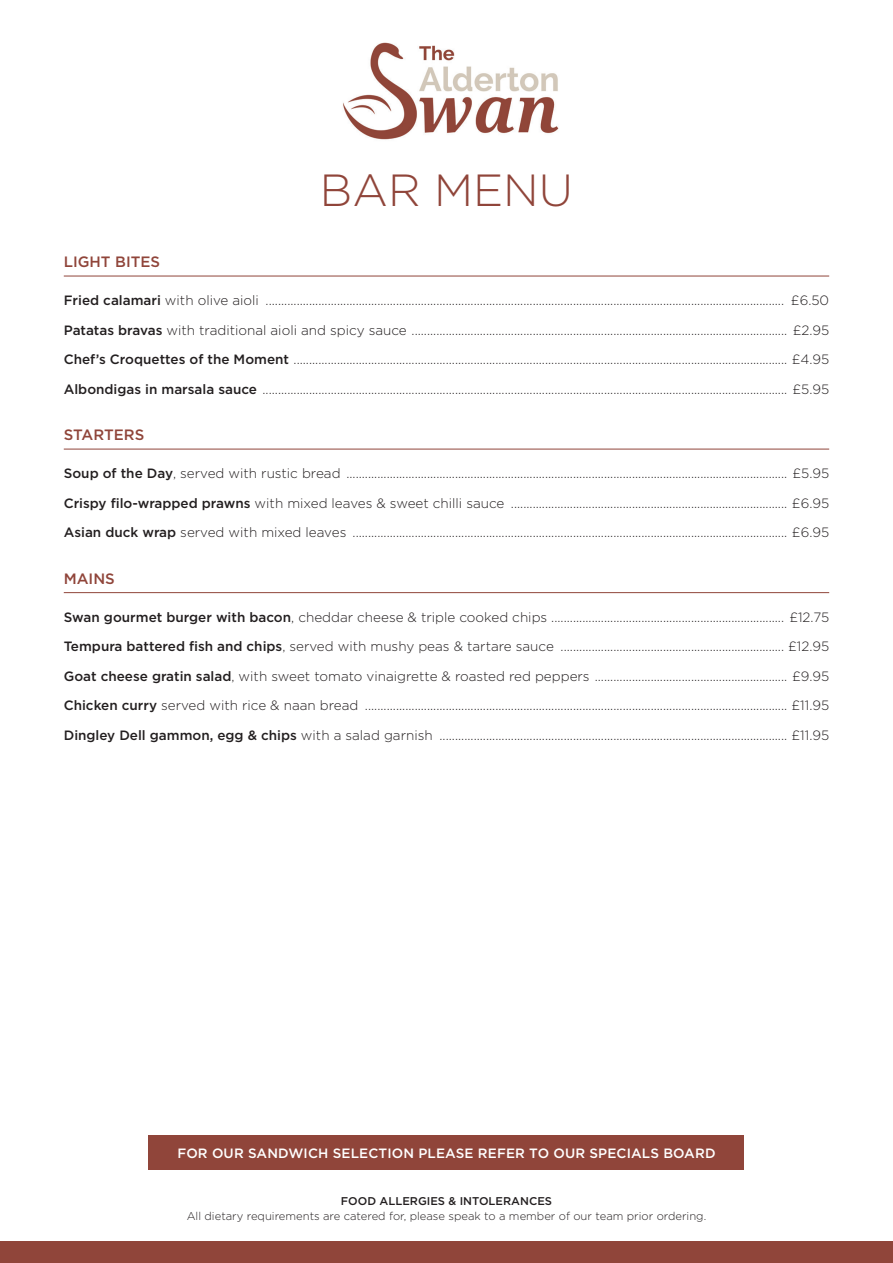
<style>
.page{position:relative;width:893px;height:1263px;background:#fff}
.page>*{position:absolute;margin:0;border:0;box-sizing:border-box;transform-origin:0 0}
.t1{font:300 45px "Gotham";color:#90453a}
.t2{font:500 15px "Gotham";color:#90453a}
.t3{font:300 13.5px "Gotham";color:#231f20}
.t4{font:500 13.5px "Gotham";letter-spacing:.01em;color:#fff}
.t5{font:300 11.25px "Gotham";color:#231f20}
.t6{font:500 11.25px "Gotham";color:#231f20}
.s1{font-weight:500}
</style>
<div class="page">
<hr style="left:64px;top:276px;width:765px;height:1px;background:#90453a">
<hr style="left:64px;top:449px;width:765px;height:1px;background:#90453a">
<hr style="left:64px;top:592px;width:765px;height:1px;background:#90453a">
<img style="left:343px;top:42px;width:216px;height:98px">
<div style="left:0;top:1242px;width:893px;height:21px;background:#90453a"></div>
<div style="left:149px;top:1135px;width:595px;height:34px;background:#90453a"></div>
<p class="t1" style="left:320px;top:162px;width:255px">BAR MENU</p>
<p class="t2" style="left:64px;top:252px;width:98px">LIGHT BITES</p>
<p class="t3" style="left:64px;top:292px;width:767px"><span class="s1">Fried calamari</span> with olive aioli ....................................................................................................................................................................... £6.50</p>
<p class="t3" style="left:64px;top:321px;width:767px"><span class="s1">Patatas bravas</span> with traditional aioli and spicy sauce ......................................................................................................................... £2.95</p>
<p class="t3" style="left:64px;top:351px;width:767px"><span class="s1">Chef’s Croquettes of the Moment</span> ............................................................................................................................................................... £4.95</p>
<p class="t3" style="left:64px;top:380px;width:767px"><span class="s1">Albondigas in marsala sauce</span> ......................................................................................................................................................................... £5.95</p>
<p class="t2" style="left:64px;top:425px;width:82px">STARTERS</p>
<p class="t3" style="left:64px;top:465px;width:767px"><span class="s1">Soup of the Day</span>, served with rustic bread .............................................................................................................................................. £5.95</p>
<p class="t3" style="left:64px;top:494px;width:767px"><span class="s1">Crispy filo-wrapped prawns</span> with mixed leaves &amp; sweet chilli sauce ......................................................................................... £6.95</p>
<p class="t3" style="left:64px;top:524px;width:767px"><span class="s1">Asian duck wrap</span> served with mixed leaves ............................................................................................................................................ £6.95</p>
<p class="t2" style="left:64px;top:569px;width:53px">MAINS</p>
<p class="t3" style="left:64px;top:608px;width:767px"><span class="s1">Swan gourmet burger with bacon</span>, cheddar cheese &amp; triple cooked chips ........................................................................... £12.75</p>
<p class="t3" style="left:64px;top:638px;width:767px"><span class="s1">Tempura battered fish and chips</span>, served with mushy peas &amp; tartare sauce ........................................................................ £12.95</p>
<p class="t3" style="left:64px;top:667px;width:767px"><span class="s1">Goat cheese gratin salad</span>, with sweet tomato vinaigrette &amp; roasted red peppers .............................................................. £9.95</p>
<p class="t3" style="left:64px;top:697px;width:767px"><span class="s1">Chicken curry</span> served with rice &amp; naan bread ........................................................................................................................................ £11.95</p>
<p class="t3" style="left:64px;top:726px;width:767px"><span class="s1">Dingley Dell gammon, egg &amp; chips</span> with a salad garnish ................................................................................................................ £11.95</p>
<p class="t4" style="left:177px;top:1144px;width:540px">FOR OUR SANDWICH SELECTION PLEASE REFER TO OUR SPECIALS BOARD</p>
<p class="t6" style="left:341px;top:1194px;width:213px">FOOD ALLERGIES &amp; INTOLERANCES</p>
<p class="t5" style="left:187px;top:1209px;width:521px">All dietary requirements are catered for, please speak to a member of our team prior ordering.</p>
</div>
